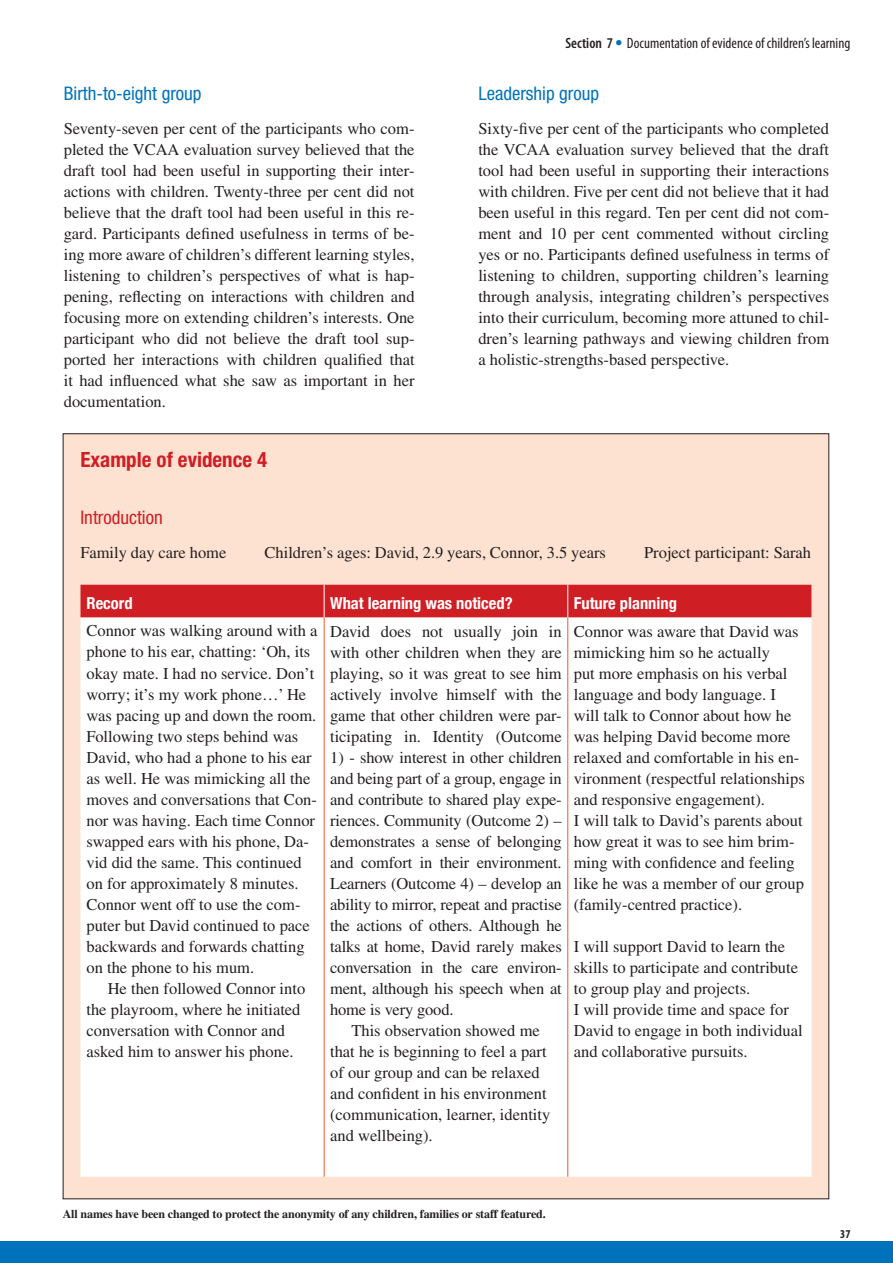
<style>
.page{position:relative;width:893px;height:1263px;background:#fff}
.page>*{position:absolute;margin:0;border:0;box-sizing:border-box;transform-origin:0 0}
.Head_2{font:700 condensed 21px "Helvetica Neue";color:#d01e25}
.Head_3{font:condensed 18.75px "Helvetica Neue";color:#0072bc}
.Head_3-2{font:condensed 18.75px "Helvetica Neue";color:#d01e25}
.First_Para{font:16.5px/21px "Times";color:#231f20}
.Body{font:16.5px/21px "Times";color:#231f20}
.Head_Tables_Notes{font:700 condensed 16.5px "Helvetica Neue";color:#fff}
.t1{font:condensed 15px "Myriad Pro";color:#231f20}
.First_Para-2{font:700 12px "Times";letter-spacing:-.01em;color:#231f20}
.t2{font:700 condensed 12px "Myriad Pro";color:#231f20}
.s1{font-weight:600}
.s2{font-family:"Helvetica Neue";font-weight:700;font-stretch:normal;color:#0072bc}
</style>
<div class="page">
<div style="left:0;top:1242px;width:893px;height:21px;background:#0072bc"></div>
<div style="left:63px;top:434px;width:766px;height:765px;background:#fee2d1"></div>
<div style="left:80px;top:585px;width:731px;height:33px;background:#d01e25"></div>
<div style="left:80px;top:618px;width:731px;height:559px;background:#fff"></div>
<hr style="left:324px;top:585px;width:1px;height:33px;background:#fff">
<hr style="left:567px;top:585px;width:1px;height:33px;background:#fff">
<hr style="left:324px;top:617px;width:1px;height:560px;background:#f15921">
<hr style="left:567px;top:617px;width:1px;height:560px;background:#f15921">
<p class="Head_3" style="left:64px;top:82px;width:139px">Birth-to-eight group</p>
<p class="First_Para" style="left:64px;top:117px;width:352px;text-align:justify">Seventy-seven per cent of the participants who com&shy;pleted the VCAA evaluation survey believed that the draft tool had been useful in supporting their inter&shy;actions with children. Twenty-three per cent did not believe that the draft tool had been useful in this re&shy;gard. Participants defined usefulness in terms of be&shy;ing more aware of children’s different learning styles, listening to children’s perspectives of what is hap&shy;pening, reflecting on interactions with children and focusing more on extending children’s interests. One participant who did not believe the draft tool sup&shy;ported her interactions with children qualified that it had influenced what she saw as important in her documentation.</p>
<p class="t1" style="left:565px;top:34px;width:287px"><span class="s1">Section 7</span> <span class="s2">•</span> Documentation of evidence of children’s learning</p>
<p class="Head_3" style="left:478px;top:82px;width:122px">Leadership group</p>
<p class="First_Para" style="left:478px;top:117px;width:352px;text-align:justify">Sixty-five per cent of the participants who completed the VCAA evaluation survey believed that the draft tool had been useful in supporting their interactions with children. Five per cent did not believe that it had been useful in this regard. Ten per cent did not com&shy;ment and 10 per cent commented without circling yes or no. Participants defined usefulness in terms of listening to children, supporting children’s learning through analysis, integrating children’s perspectives into their curriculum, becoming more attuned to chil&shy;dren’s learning pathways and viewing children from a holistic-strengths-based perspective.</p>
<p class="Head_2" style="left:80px;top:447px;width:188px">Example of evidence 4</p>
<p class="Head_3-2" style="left:80px;top:506px;width:84px">Introduction</p>
<p class="First_Para" style="left:80px;top:542px;width:147px">Family day care home</p>
<p class="First_Para" style="left:265px;top:542px;width:343px">Children’s ages: David, 2.9 years, Connor, 3.5 years</p>
<p class="First_Para" style="left:644px;top:542px;width:169px">Project participant: Sarah</p>
<p class="Head_Tables_Notes" style="left:86px;top:593px;width:48px">Record</p>
<p class="Head_Tables_Notes" style="left:330px;top:593px;width:184px">What learning was noticed?</p>
<p class="Head_Tables_Notes" style="left:574px;top:593px;width:105px">Future planning</p>
<p class="First_Para" style="left:86px;top:620px;width:233px">Connor was walking around with a phone to his ear, chatting: ‘Oh, its okay mate. I had no service. Don’t worry; it’s my work phone…’ He was pacing up and down the room.<br>Following two steps behind was<br>David, who had a phone to his ear as well. He was mimicking all the moves and conversations that Con&shy;nor was having. Each time Connor swapped ears with his phone, Da&shy;vid did the same. This continued on for approximately 8 minutes.<br>Connor went off to use the com&shy;puter but David continued to pace backwards and forwards chatting on the phone to his mum.</p>
<p class="Body" style="left:86px;top:977px;width:220px;text-indent:21px">He then followed Connor into the playroom, where he initiated conversation with Connor and asked him to answer his phone.</p>
<p class="First_Para" style="left:330px;top:620px;width:233px;text-align:justify">David does not usually join in with other children when they are playing, so it was great to see him actively involve himself with the game that other children were par&shy;ticipating in. Identity (Outcome</p>
<p class="First_Para" style="left:330px;top:746px;width:233px;text-align:justify">1) - show interest in other children and being part of a group, engage in and contribute to shared play expe&shy;riences. Community (Outcome 2) – demonstrates a sense of belonging and comfort in their environment.<br>Learners (Outcome 4) – develop an ability to mirror, repeat and practise the actions of others. Although he talks at home, David rarely makes conversation in the care environ&shy;ment, although his speech when at home is very good.</p>
<p class="Body" style="left:330px;top:1019px;width:222px;text-indent:21px">This observation showed me that he is beginning to feel a part of our group and can be relaxed and confident in his environment (communication, learner, identity and wellbeing).</p>
<p class="First_Para" style="left:574px;top:620px;width:232px">Connor was aware that David was mimicking him so he actually<br>put more emphasis on his verbal language and body language. I will talk to Connor about how he was helping David become more relaxed and comfortable in his en&shy;vironment (respectful relationships and responsive engagement).</p>
<p class="First_Para" style="left:574px;top:810px;width:232px">I will talk to David’s parents about how great it was to see him brim&shy;ming with confidence and feeling like he was a member of our group (family-centred practice).</p>
<p class="First_Para" style="left:574px;top:936px;width:226px">I will support David to learn the skills to participate and contribute to group play and projects.</p>
<p class="First_Para" style="left:574px;top:999px;width:230px">I will provide time and space for<br>David to engage in both individual and collaborative pursuits.</p>
<p class="First_Para-2" style="left:63px;top:1206px;width:485px">All names have been changed to protect the anonymity of any children, families or staff featured.</p>
<p class="t2" style="left:840px;top:1226px;width:12px">37</p>
</div>
